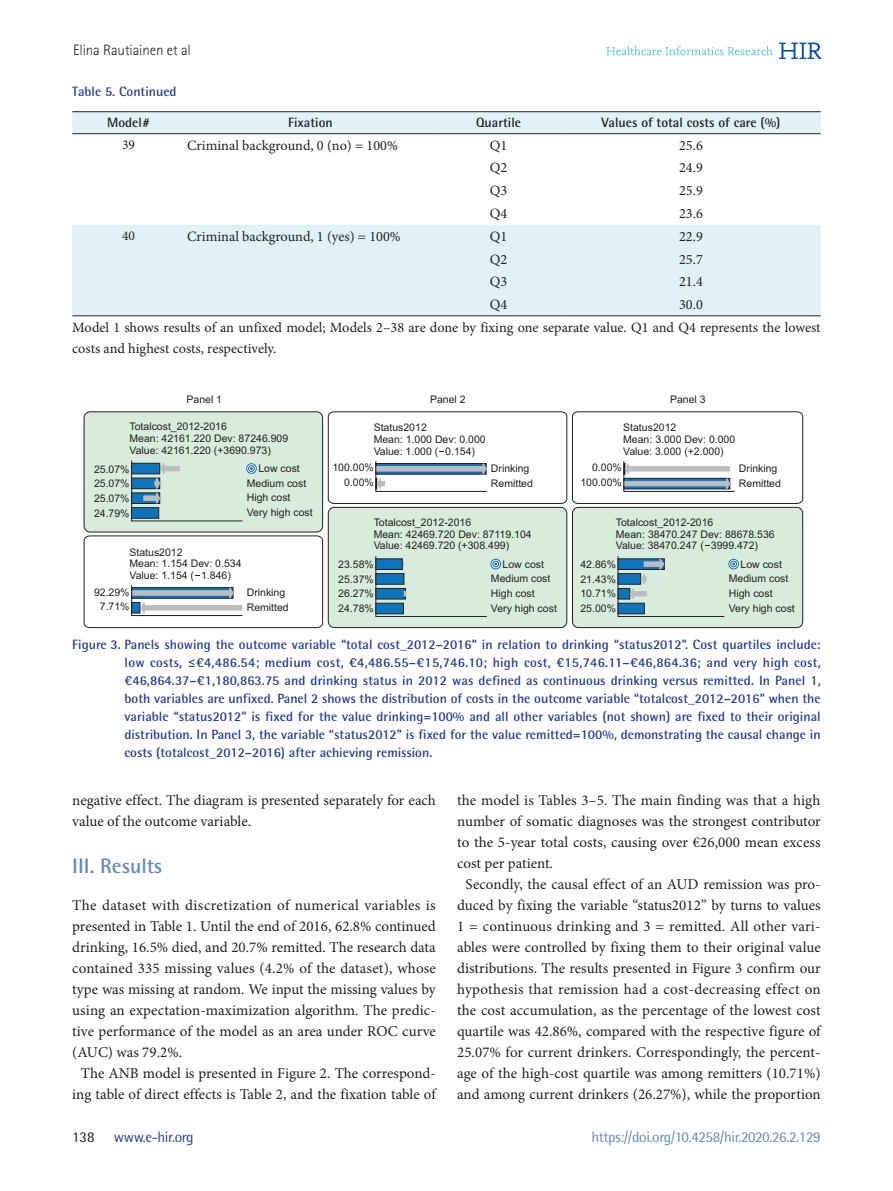
<style>
.page{position:relative;width:893px;height:1191px;background:#fff}
.page>*{position:absolute;margin:0;border:0;box-sizing:border-box;transform-origin:0 0}
.t1{font:700 21px "Rotis Semi Sans Std";color:#658ab5}
.t2{font:15px/21px "Minion Pro";color:#231f20}
.t3{font:15px "Minion Pro";letter-spacing:.025em;color:#231f20}
.t4{font:15px "Minion Pro";letter-spacing:.02em;color:#231f20}
.t5{font:15px "Rotis Semi Sans Std";letter-spacing:-.025em;color:#658ab5}
.t6{font:300 15px "Rotis Sans Serif Std";letter-spacing:-.01em;color:#231f20}
.t7{font:15px "Rotis Semi Sans Std";letter-spacing:-.025em;color:#253f8e}
.t8{font:15px "Rotis Semi Sans Std";color:#231f20}
.t9{font:14.25px/23.1px "Minion Pro";color:#231f20}
.t10{font:700 13.5px/18px "Rotis Semi Sans Std";color:#253f8e;text-align:justify}
.t11{font:700 13.5px "Rotis Semi Sans Std";color:#231f20}
.t12{font:13.5px "Minion Pro";color:#231f20}
.t13{font:10.5px/14.7px "Arial";color:#231f20}
</style>
<div class="page">
<svg style="left:779px;top:43px;width:42px;height:16px"></svg>
<svg style="left:606px;top:46px;width:166px;height:9px"></svg>
<svg style="left:72px;top:112px;width:749px;height:203px;fill:#e0f2f5"></svg>
<hr style="left:72px;top:133px;width:113px;height:1px;background:#231f20">
<hr style="left:185px;top:133px;width:251px;height:1px;background:#231f20">
<hr style="left:436px;top:133px;width:125px;height:1px;background:#231f20">
<hr style="left:561px;top:133px;width:260px;height:1px;background:#231f20">
<hr style="left:72px;top:111px;width:113px;height:1px;background:#231f20">
<hr style="left:185px;top:111px;width:251px;height:1px;background:#231f20">
<hr style="left:436px;top:111px;width:125px;height:1px;background:#231f20">
<hr style="left:561px;top:111px;width:260px;height:1px;background:#231f20">
<hr style="left:72px;top:315px;width:113px;height:1px;background:#231f20">
<hr style="left:185px;top:315px;width:251px;height:1px;background:#231f20">
<hr style="left:436px;top:315px;width:125px;height:1px;background:#231f20">
<hr style="left:561px;top:315px;width:260px;height:1px;background:#231f20">
<svg style="left:83px;top:411px;width:721px;height:217px"></svg>
<p class="t6" style="left:73px;top:42px;width:119px">Elina Rautiainen et al</p>
<p class="t10" style="left:72px;top:83px;width:106px">Table 5. Continued</p>
<p class="t11" style="left:107px;top:114px;width:44px">Model#</p>
<p class="t11" style="left:288px;top:114px;width:46px">Fixation</p>
<p class="t11" style="left:476px;top:114px;width:47px">Quartile</p>
<p class="t11" style="left:602px;top:114px;width:180px">Values of total costs of care (%)</p>
<p class="t12" style="left:122px;top:136px;width:14px">39</p>
<p class="t9" style="left:187px;top:134px;width:212px">Criminal background, 0 (no) = 100%</p>
<p class="t9" style="left:490px;top:134px;width:19px">Q1</p>
<p class="t9" style="left:679px;top:134px;width:25px">25.6</p>
<p class="t9" style="left:490px;top:156px;width:19px">Q2</p>
<p class="t9" style="left:679px;top:156px;width:25px">24.9</p>
<p class="t9" style="left:490px;top:179px;width:19px">Q3</p>
<p class="t9" style="left:679px;top:179px;width:25px">25.9</p>
<p class="t9" style="left:490px;top:202px;width:19px">Q4</p>
<p class="t9" style="left:679px;top:202px;width:25px">23.6</p>
<p class="t12" style="left:122px;top:227px;width:14px">40</p>
<p class="t9" style="left:187px;top:225px;width:215px">Criminal background, 1 (yes) = 100%</p>
<p class="t9" style="left:490px;top:225px;width:19px">Q1</p>
<p class="t9" style="left:679px;top:225px;width:25px">22.9</p>
<p class="t9" style="left:490px;top:247px;width:19px">Q2</p>
<p class="t9" style="left:679px;top:247px;width:25px">25.7</p>
<p class="t9" style="left:490px;top:270px;width:19px">Q3</p>
<p class="t9" style="left:679px;top:270px;width:25px">21.4</p>
<p class="t9" style="left:490px;top:293px;width:19px">Q4</p>
<p class="t9" style="left:72px;top:293px;width:750px;text-indent:607px">30.0<br>Model 1 shows results of an unfixed model; Models 2–38 are done by fixing one separate value. Q1 and Q4 represents the lowest</p>
<p class="t9" style="left:72px;top:337px;width:205px">costs and highest costs, respectively.</p>
<p class="t13" style="left:186px;top:393px;width:37px">Panel 1</p>
<p class="t13" style="left:129px;top:422px;width:160px;line-height:11.7px">Totalcost_2012-2016<br>Mean: 42161.220 Dev: 87246.909<br>Value: 42161.220 (+3690.973)</p>
<p class="t13" style="left:94px;top:462px;width:37px;text-align:justify">25.07% 25.07% 25.07% 24.79%</p>
<p class="t13" style="left:247px;top:462px;width:67px;text-indent:12px">Low cost<br>Medium cost<br>High cost<br>Very high cost</p>
<p class="t13" style="left:129px;top:547px;width:114px;line-height:11.7px">Status2012<br>Mean: 1.154 Dev: 0.534<br>Value: 1.154 ( 1.846)</p>
<p class="t13" style="left:94px;top:585px;width:37px;text-align:center">92.29%<br>7.71%</p>
<p class="t13" style="left:247px;top:586px;width:44px">Drinking<br>Remitted</p>
<p class="t13" style="left:430px;top:393px;width:37px">Panel 2</p>
<p class="t13" style="left:374px;top:423px;width:114px;line-height:11.7px">Status2012<br>Mean: 1.000 Dev: 0.000<br>Value: 1.000 ( 0.154)</p>
<p class="t13" style="left:332px;top:461px;width:43px;text-align:right">100.00%<br>0.00%</p>
<p class="t13" style="left:491px;top:462px;width:44px">Drinking<br>Remitted</p>
<p class="t13" style="left:374px;top:517px;width:160px;line-height:11.7px">Totalcost_2012-2016<br>Mean: 42469.720 Dev: 87119.104<br>Value: 42469.720 (+308.499)</p>
<p class="t13" style="left:338px;top:558px;width:37px;text-align:justify">23.58% 25.37% 26.27% 24.78%</p>
<p class="t13" style="left:491px;top:557px;width:67px;text-indent:12px">Low cost<br>Medium cost<br>High cost<br>Very high cost</p>
<p class="t13" style="left:670px;top:393px;width:37px">Panel 3</p>
<p class="t13" style="left:623px;top:423px;width:114px;line-height:11.7px">Status2012<br>Mean: 3.000 Dev: 0.000<br>Value: 3.000 (+2.000)</p>
<p class="t13" style="left:580px;top:461px;width:43px;text-align:right">0.00%<br>100.00%</p>
<p class="t13" style="left:739px;top:462px;width:44px">Drinking<br>Remitted</p>
<p class="t13" style="left:616px;top:517px;width:160px;line-height:11.7px">Totalcost_2012-2016<br>Mean: 38470.247 Dev: 88678.536<br>Value: 38470.247 ( 3999.472)</p>
<p class="t13" style="left:580px;top:558px;width:37px;text-align:justify">42.86% 21.43% 10.71% 25.00%</p>
<p class="t13" style="left:729px;top:557px;width:67px;text-indent:12px">Low cost<br>Medium cost<br>High cost<br>Very high cost</p>
<p class="t10" style="left:125px;top:634px;width:698px;text-indent:-52px">Figure 3. Panels showing the outcome variable “total cost_2012–2016” in relation to drinking “status2012”. Cost quartiles include: low costs, ≤€4,486.54; medium cost, €4,486.55–€15,746.10; high cost, €15,746.11–€46,864.36; and very high cost, €46,864.37–€1,180,863.75 and drinking status in 2012 was defined as continuous drinking versus remitted. In Panel 1, both variables are unfixed. Panel 2 shows the distribution of costs in the outcome variable “totalcost_2012–2016” when the variable “status2012” is fixed for the value drinking=100% and all other variables (not shown) are fixed to their original distribution. In Panel 3, the variable “status2012” is fixed for the value remitted=100%, demonstrating the causal change in costs (totalcost_2012–2016) after achieving remission.</p>
<p class="t2" style="left:72px;top:790px;width:365px">negative effect. The diagram is presented separately for each value of the outcome variable.</p>
<h1 class="t1" style="left:72px;top:853px;width:92px">III. Results</h1>
<p class="t3" style="left:72px;top:895px;width:365px">The dataset with discretization of numerical variables is</p>
<p class="t2" style="left:72px;top:916px;width:365px">presented in Table 1. Until the end of 2016, 62.8% continued</p>
<p class="t2" style="left:72px;top:937px;width:365px">drinking, 16.5% died, and 20.7% remitted. The research data</p>
<p class="t2" style="left:72px;top:958px;width:365px">contained 335 missing values (4.2% of the dataset), whose</p>
<p class="t2" style="left:72px;top:979px;width:365px">type was missing at random. We input the missing values by</p>
<p class="t2" style="left:72px;top:1000px;width:365px">using an expectation-maximization algorithm. The predic-</p>
<p class="t2" style="left:72px;top:1021px;width:365px">tive performance of the model as an area under ROC curve</p>
<p class="t2" style="left:72px;top:1042px;width:111px">(AUC) was 79.2%.</p>
<p class="t2" style="left:81px;top:1063px;width:357px">The ANB model is presented in Figure 2. The correspond-</p>
<p class="t2" style="left:72px;top:1084px;width:365px">ing table of direct effects is Table 2, and the fixation table of</p>
<p class="t8" style="left:72px;top:1128px;width:24px">138</p>
<p class="t7" style="left:114px;top:1128px;width:81px">www.e-hir.org</p>
<p class="t2" style="left:457px;top:790px;width:365px">the model is Tables 3–5. The main finding was that a high</p>
<p class="t2" style="left:457px;top:811px;width:365px">number of somatic diagnoses was the strongest contributor</p>
<p class="t2" style="left:457px;top:832px;width:365px">to the 5-year total costs, causing over €26,000 mean excess</p>
<p class="t2" style="left:457px;top:853px;width:97px">cost per patient.</p>
<p class="t2" style="left:466px;top:874px;width:357px">Secondly, the causal effect of an AUD remission was pro-</p>
<p class="t2" style="left:457px;top:895px;width:365px">duced by fixing the variable “status2012” by turns to values</p>
<p class="t2" style="left:457px;top:916px;width:365px">1 = continuous drinking and 3 = remitted. All other vari-</p>
<p class="t2" style="left:457px;top:937px;width:365px">ables were controlled by fixing them to their original value</p>
<p class="t2" style="left:457px;top:958px;width:365px">distributions. The results presented in Figure 3 confirm our</p>
<p class="t4" style="left:457px;top:979px;width:365px">hypothesis that remission had a cost-decreasing effect on</p>
<p class="t2" style="left:457px;top:1000px;width:365px">the cost accumulation, as the percentage of the lowest cost</p>
<p class="t2" style="left:457px;top:1021px;width:365px">quartile was 42.86%, compared with the respective figure of</p>
<p class="t2" style="left:457px;top:1042px;width:365px">25.07% for current drinkers. Correspondingly, the percent-</p>
<p class="t2" style="left:457px;top:1063px;width:365px">age of the high-cost quartile was among remitters (10.71%)</p>
<p class="t2" style="left:457px;top:1084px;width:365px">and among current drinkers (26.27%), while the proportion</p>
<p class="t5" style="left:591px;top:1128px;width:231px">https://doi.org/10.4258/hir.2020.26.2.129</p>
</div>
